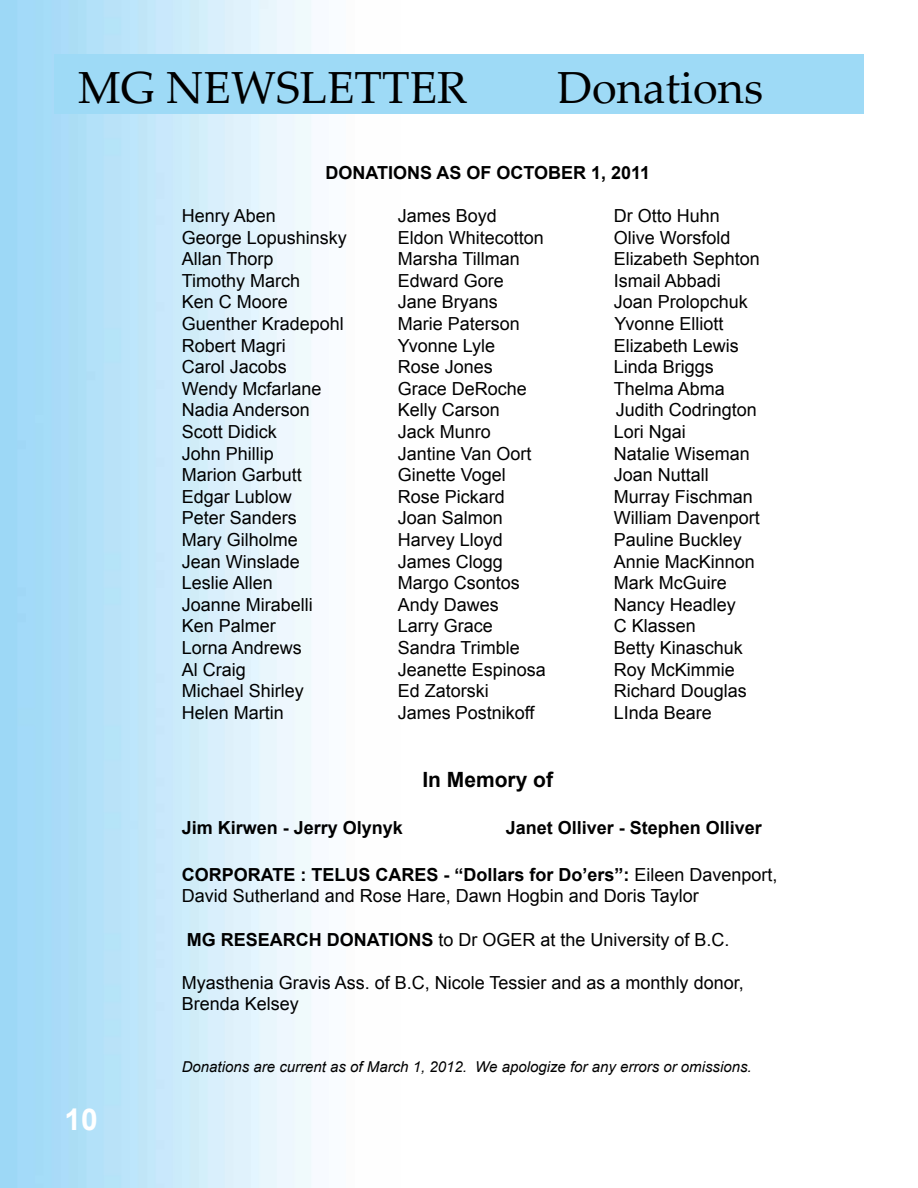
<style>
.page{position:relative;width:918px;height:1188px;background:#fff}
.page>*{position:absolute;margin:0;border:0;box-sizing:border-box;transform-origin:0 0}
.t1{font:45px "Palatino Linotype";color:#000}
.t2{font:700 30px "Arial";color:#fff}
.t3{font:700 21px "Arial";color:#000}
.t4{font:18px/21.6px "Arial";color:#000}
.t5{font:700 18px "Arial";color:#000}
.t6{font:italic 15px "Arial";color:#000}
.s1{font-weight:700}
</style>
<div class="page">
<div style="left:54px;top:54px;width:810px;height:60px;background:#9edaf6"></div>
<h1 class="t1" style="left:78px;top:56px;width:391px">MG NEWSLETTER</h1>
<h1 class="t1" style="left:557px;top:56px;width:207px">Donations</h1>
<p class="t5" style="left:325px;top:160px;width:326px">DONATIONS AS OF OCTOBER 1, 2011</p>
<p class="t4" style="left:182px;top:205px;width:96px">Henry Aben</p>
<p class="t4" style="left:398px;top:205px;width:101px">James Boyd</p>
<p class="t4" style="left:614px;top:205px;width:108px">Dr Otto Huhn</p>
<p class="t4" style="left:182px;top:227px;width:167px">George Lopushinsky</p>
<p class="t4" style="left:398px;top:227px;width:148px">Eldon Whitecotton</p>
<p class="t4" style="left:614px;top:227px;width:118px">Olive Worsfold</p>
<p class="t4" style="left:182px;top:248px;width:93px">Allan Thorp</p>
<p class="t4" style="left:398px;top:248px;width:124px">Marsha Tillman</p>
<p class="t4" style="left:614px;top:248px;width:148px">Elizabeth Sephton</p>
<p class="t4" style="left:182px;top:270px;width:120px">Timothy March</p>
<p class="t4" style="left:398px;top:270px;width:108px">Edward Gore</p>
<p class="t4" style="left:614px;top:270px;width:109px">Ismail Abbadi</p>
<p class="t4" style="left:182px;top:291px;width:108px">Ken C Moore</p>
<p class="t4" style="left:398px;top:291px;width:102px">Jane Bryans</p>
<p class="t4" style="left:614px;top:291px;width:136px">Joan Prolopchuk</p>
<p class="t4" style="left:182px;top:313px;width:164px">Guenther Kradepohl</p>
<p class="t4" style="left:398px;top:313px;width:124px">Marie Paterson</p>
<p class="t4" style="left:615px;top:313px;width:111px">Yvonne Elliott</p>
<p class="t4" style="left:182px;top:335px;width:106px">Robert Magri</p>
<p class="t4" style="left:398px;top:335px;width:99px">Yvonne Lyle</p>
<p class="t4" style="left:614px;top:335px;width:127px">Elizabeth Lewis</p>
<p class="t4" style="left:182px;top:356px;width:107px">Carol Jacobs</p>
<p class="t4" style="left:398px;top:356px;width:97px">Rose Jones</p>
<p class="t4" style="left:614px;top:356px;width:102px">Linda Briggs</p>
<p class="t4" style="left:182px;top:378px;width:141px">Wendy Mcfarlane</p>
<p class="t4" style="left:398px;top:378px;width:131px">Grace DeRoche</p>
<p class="t4" style="left:614px;top:378px;width:113px">Thelma Abma</p>
<p class="t4" style="left:182px;top:399px;width:130px">Nadia Anderson</p>
<p class="t4" style="left:398px;top:399px;width:104px">Kelly Carson</p>
<p class="t4" style="left:616px;top:399px;width:143px">Judith Codrington</p>
<p class="t4" style="left:182px;top:421px;width:97px">Scott Didick</p>
<p class="t4" style="left:398px;top:421px;width:95px">Jack Munro</p>
<p class="t4" style="left:614px;top:421px;width:74px">Lori Ngai</p>
<p class="t4" style="left:182px;top:443px;width:94px">John Phillip</p>
<p class="t4" style="left:398px;top:443px;width:135px">Jantine Van Oort</p>
<p class="t4" style="left:614px;top:443px;width:138px">Natalie Wiseman</p>
<p class="t4" style="left:182px;top:464px;width:122px">Marion Garbutt</p>
<p class="t4" style="left:398px;top:464px;width:110px">Ginette Vogel</p>
<p class="t4" style="left:614px;top:464px;width:97px">Joan Nuttall</p>
<p class="t4" style="left:182px;top:486px;width:112px">Edgar Lublow</p>
<p class="t4" style="left:398px;top:486px;width:109px">Rose Pickard</p>
<p class="t4" style="left:614px;top:486px;width:141px">Murray Fischman</p>
<p class="t4" style="left:182px;top:507px;width:117px">Peter Sanders</p>
<p class="t4" style="left:398px;top:507px;width:107px">Joan Salmon</p>
<p class="t4" style="left:614px;top:507px;width:148px">William Davenport</p>
<p class="t4" style="left:182px;top:529px;width:118px">Mary Gilholme</p>
<p class="t4" style="left:398px;top:529px;width:107px">Harvey Lloyd</p>
<p class="t4" style="left:614px;top:529px;width:130px">Pauline Buckley</p>
<p class="t4" style="left:182px;top:551px;width:120px">Jean Winslade</p>
<p class="t4" style="left:398px;top:551px;width:107px">James Clogg</p>
<p class="t4" style="left:614px;top:551px;width:143px">Annie MacKinnon</p>
<p class="t4" style="left:182px;top:572px;width:93px">Leslie Allen</p>
<p class="t4" style="left:398px;top:572px;width:124px">Margo Csontos</p>
<p class="t4" style="left:614px;top:572px;width:115px">Mark McGuire</p>
<p class="t4" style="left:182px;top:594px;width:133px">Joanne Mirabelli</p>
<p class="t4" style="left:398px;top:594px;width:103px">Andy Dawes</p>
<p class="t4" style="left:614px;top:594px;width:124px">Nancy Headley</p>
<p class="t4" style="left:182px;top:615px;width:96px">Ken Palmer</p>
<p class="t4" style="left:398px;top:615px;width:97px">Larry Grace</p>
<p class="t4" style="left:614px;top:615px;width:84px">C Klassen</p>
<p class="t4" style="left:182px;top:637px;width:122px">Lorna Andrews</p>
<p class="t4" style="left:398px;top:637px;width:124px">Sandra Trimble</p>
<p class="t4" style="left:614px;top:637px;width:131px">Betty Kinaschuk</p>
<p class="t4" style="left:182px;top:659px;width:66px">Al Craig</p>
<p class="t4" style="left:398px;top:659px;width:150px">Jeanette Espinosa</p>
<p class="t4" style="left:614px;top:659px;width:122px">Roy McKimmie</p>
<p class="t4" style="left:182px;top:680px;width:124px">Michael Shirley</p>
<p class="t4" style="left:398px;top:680px;width:93px">Ed Zatorski</p>
<p class="t4" style="left:614px;top:680px;width:135px">Richard Douglas</p>
<p class="t4" style="left:182px;top:702px;width:104px">Helen Martin</p>
<p class="t4" style="left:398px;top:702px;width:138px">James Postnikoff</p>
<p class="t4" style="left:614px;top:702px;width:100px">LInda Beare</p>
<p class="t3" style="left:422px;top:766px;width:132px">In Memory of</p>
<p class="t5" style="left:182px;top:816px;width:223px">Jim Kirwen - Jerry Olynyk</p>
<p class="t5" style="left:506px;top:816px;width:258px">Janet Olliver - Stephen Olliver</p>
<p class="t4" style="left:182px;top:864px;width:597px"><span class="s1">CORPORATE : TELUS CARES - “Dollars for Do’ers”:</span> Eileen Davenport,<br>David Sutherland and Rose Hare, Dawn Hogbin and Doris Taylor</p>
<p class="t4" style="left:187px;top:929px;width:544px"><span class="s1">MG RESEARCH DONATIONS</span> to Dr OGER at the University of B.C.</p>
<p class="t4" style="left:182px;top:972px;width:563px">Myasthenia Gravis Ass. of B.C, Nicole Tessier and as a monthly donor,<br>Brenda Kelsey</p>
<h2 class="t2" style="left:65px;top:1100px;width:35px">10</h2>
<p class="t6" style="left:182px;top:1057px;width:571px">Donations are current as of March 1, 2012. We apologize for any errors or omissions.</p>
</div>
